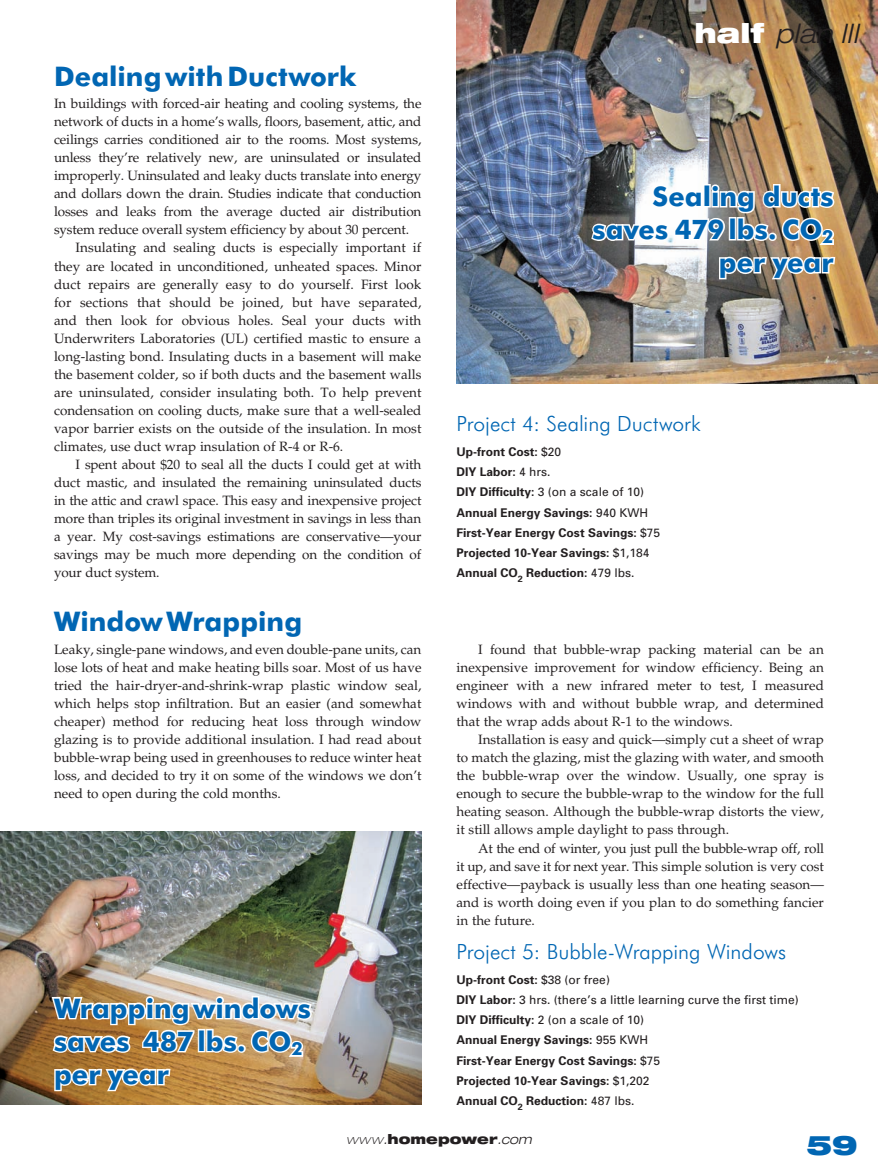
<style>
.page{position:relative;width:878px;height:1175px;background:#fff}
.page>*{position:absolute;margin:0;border:0;box-sizing:border-box;transform-origin:0 0}
.Head_1{font:700 27px/33px "Futuri SW";color:#0166b3;text-align:right}
.Reysa_Head{font:700 27px "Futuri SW";color:#0166b3}
.Sidebar_Body{font:italic 300 expanded 27px "Helvetica Neue";letter-spacing:.005em;color:#231f20}
.t1{font:900 expanded 27px "Helvetica Neue";color:#0166b3}
.Reysa_subhead{font:300 21px "Futuri SW";color:#0166b3}
.Body{font:13.5px/18px "Palatino";color:#231f20;text-align:justify}
.Body_1st{font:13.5px/18px "Palatino";letter-spacing:-.005em;color:#231f20;text-align:justify}
.t2{font:900 expanded 13.5px "Helvetica Neue";color:#231f20}
.Sidebar_Body-2{font:700 12px "Univers";color:#231f20}
.Sidebar_Body-3{font:12px "Univers";color:#231f20}
.s1{font-weight:900;font-style:normal;color:#fff}
.s2{font-weight:400}
.s3{font-weight:700}
.s4{font-weight:100;font-style:italic}
.s5{font-weight:300;font-style:italic}
</style>
<div class="page">
<img style="left:456px;top:0;width:421px;height:384px">
<img style="left:589px;top:182px;width:247px;height:99px">
<img style="left:0;top:831px;width:421px;height:273px">
<svg style="left:50px;top:993px;width:263px;height:99px"></svg>
<p class="Reysa_Head" style="left:54px;top:59px;width:304px">Dealing with Ductwork</p>
<p class="Body_1st" style="left:54px;top:95px;width:369px">In buildings with forced-air heating and cooling systems, the network of ducts in a home’s walls, floors, basement, attic, and ceilings carries conditioned air to the rooms. Most systems, unless they’re relatively new, are uninsulated or insulated improperly. Uninsulated and leaky ducts translate into energy and dollars down the drain. Studies indicate that conduction losses and leaks from the average ducted air distribution system reduce overall system efficiency by about 30 percent.</p>
<p class="Body" style="left:54px;top:239px;width:369px;text-indent:22px">Insulating and sealing ducts is especially important if they are located in unconditioned, unheated spaces. Minor duct repairs are generally easy to do yourself. First look for sections that should be joined, but have separated, and then look for obvious holes. Seal your ducts with Underwriters Laboratories (UL) certified mastic to ensure a long-lasting bond. Insulating ducts in a basement will make the basement colder, so if both ducts and the basement walls are uninsulated, consider insulating both. To help prevent condensation on cooling ducts, make sure that a well-sealed vapor barrier exists on the outside of the insulation. In most climates, use duct wrap insulation of R-4 or R-6.</p>
<p class="Body" style="left:54px;top:455px;width:369px;text-indent:22px">I spent about $20 to seal all the ducts I could get at with duct mastic, and insulated the remaining uninsulated ducts in the attic and crawl space. This easy and inexpensive project more than triples its original investment in savings in less than a year. My cost-savings estimations are conservative—your savings may be much more depending on the condition of your duct system.</p>
<p class="Reysa_Head" style="left:54px;top:604px;width:250px">Window Wrapping</p>
<p class="Body_1st" style="left:54px;top:641px;width:369px">Leaky, single-pane windows, and even double-pane units, can lose lots of heat and make heating bills soar. Most of us have tried the hair-dryer-and-shrink-wrap plastic window seal, which helps stop infiltration. But an easier (and somewhat cheaper) method for reducing heat loss through window glazing is to provide additional insulation. I had read about bubble-wrap being used in greenhouses to reduce winter heat loss, and decided to try it on some of the windows we don’t need to open during the cold months.</p>
<p class="Head_1" style="left:54px;top:994px;width:258px;text-align:left">Wrapping windows saves 487 lbs. CO<sub>2 </sub>per year</p>
<p class="Sidebar_Body" style="left:694px;top:17px;width:165px"><span class="s1">half</span> plan III</p>
<p class="Head_1" style="left:592px;top:182px;width:242px">Sealing ducts saves 479 lbs. CO<sub>2 </sub>per year</p>
<p class="Reysa_subhead" style="left:456px;top:411px;width:246px">Project 4: Sealing Ductwork</p>
<p class="Sidebar_Body-2" style="left:456px;top:444px;width:106px">Up-front Cost: <span class="s2">$20</span></p>
<p class="Sidebar_Body-2" style="left:456px;top:464px;width:96px">DIY Labor: <span class="s2">4 hrs.</span></p>
<p class="Sidebar_Body-3" style="left:456px;top:484px;width:189px"><span class="s3">DIY Difficulty:</span> 3 (on a scale of 10)</p>
<p class="Sidebar_Body-2" style="left:456px;top:504px;width:193px">Annual Energy Savings: <span class="s2">940 KWH</span></p>
<p class="Sidebar_Body-2" style="left:456px;top:525px;width:205px">First-Year Energy Cost Savings: <span class="s2">$75</span></p>
<p class="Sidebar_Body-2" style="left:456px;top:545px;width:194px">Projected 10-Year Savings: <span class="s2">$1,184</span></p>
<p class="Sidebar_Body-2" style="left:456px;top:565px;width:179px">Annual CO<sub>2</sub> Reduction: <span class="s2">479 lbs.</span></p>
<p class="Body" style="left:456px;top:641px;width:369px;text-indent:22px">I found that bubble-wrap packing material can be an inexpensive improvement for window efficiency. Being an engineer with a new infrared meter to test, I measured windows with and without bubble wrap, and determined that the wrap adds about R-1 to the windows.</p>
<p class="Body" style="left:456px;top:731px;width:369px;text-indent:22px">Installation is easy and quick—simply cut a sheet of wrap to match the glazing, mist the glazing with water, and smooth the bubble-wrap over the window. Usually, one spray is enough to secure the bubble-wrap to the window for the full heating season. Although the bubble-wrap distorts the view, it still allows ample daylight to pass through.</p>
<p class="Body" style="left:456px;top:839px;width:369px;text-indent:22px">At the end of winter, you just pull the bubble-wrap off, roll it up, and save it for next year. This simple solution is very cost effective—payback is usually less than one heating season— and is worth doing even if you plan to do something fancier in the future.</p>
<p class="Reysa_subhead" style="left:456px;top:938px;width:331px">Project 5: Bubble-Wrapping Windows</p>
<p class="Sidebar_Body-2" style="left:456px;top:971px;width:155px">Up-front Cost: <span class="s2">$38 (or free)</span></p>
<p class="Sidebar_Body-3" style="left:456px;top:992px;width:344px"><span class="s3">DIY Labor:</span> 3 hrs. (there’s a little learning curve the first time)</p>
<p class="Sidebar_Body-3" style="left:456px;top:1012px;width:189px"><span class="s3">DIY Difficulty:</span> 2 (on a scale of 10)</p>
<p class="Sidebar_Body-2" style="left:456px;top:1032px;width:193px">Annual Energy Savings: <span class="s2">955 KWH</span></p>
<p class="Sidebar_Body-2" style="left:456px;top:1052px;width:205px">First-Year Energy Cost Savings: <span class="s2">$75</span></p>
<p class="Sidebar_Body-2" style="left:456px;top:1073px;width:194px">Projected 10-Year Savings: <span class="s2">$1,202</span></p>
<p class="Sidebar_Body-2" style="left:456px;top:1093px;width:179px">Annual CO<sub>2</sub> Reduction: <span class="s2">487 lbs.</span></p>
<p class="t2" style="left:346px;top:1130px;width:187px"><span class="s4">www</span><span class="s5">.</span>homepower<span class="s5">.com</span></p>
<p class="t1" style="left:806px;top:1128px;width:53px">59</p>
</div>
